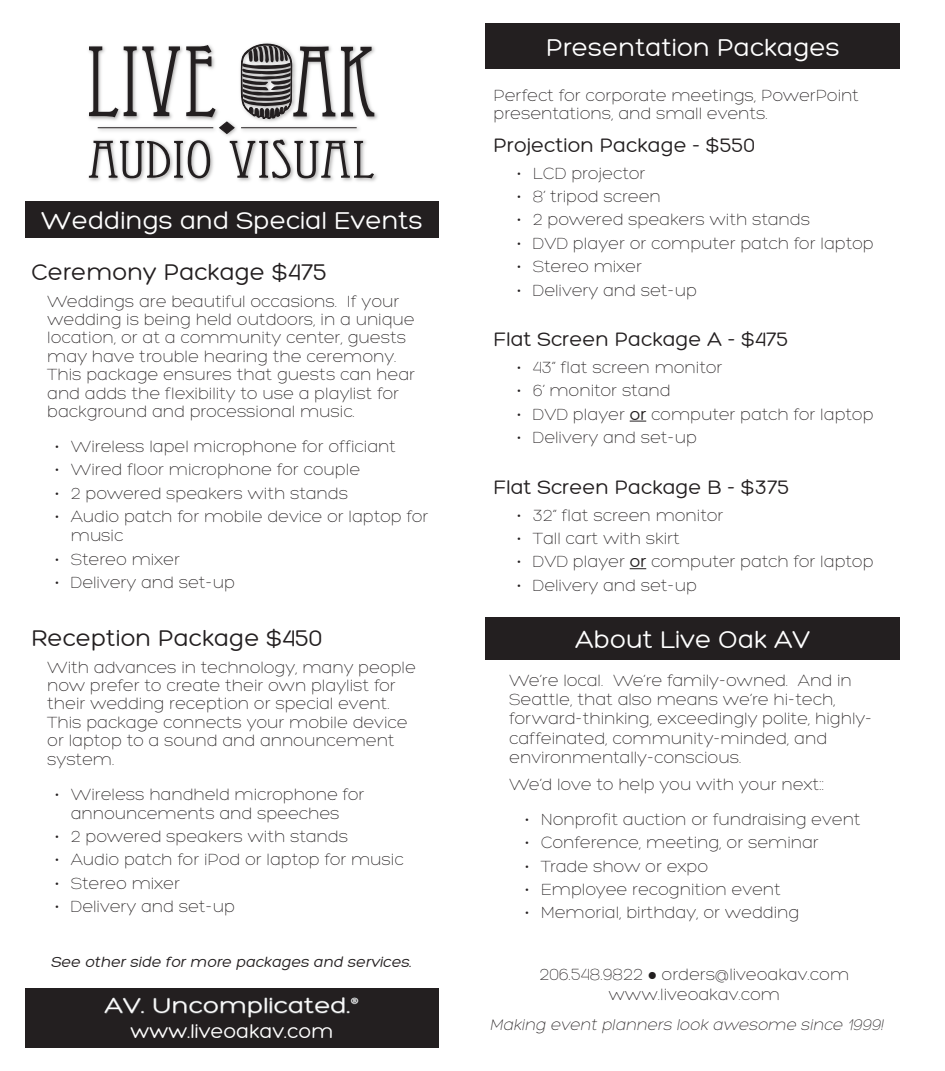
<style>
.page{position:relative;width:945px;height:1071px;background:#fff}
.page>*{position:absolute;margin:0;border:0;box-sizing:border-box;transform-origin:0 0}
.t1{font:26.25px "Hero";color:#fff}
.t2{font:24.5px "Hero";color:#231f20}
.t3{font:23.1px "Hero";color:#fff;scale:1.14 1}
.t4{font:21px "Hero";color:#231f20}
.t5{font:21px "Hero";color:#fff}
.t6{font:300 17.5px/18.4px "Hero";color:#231f20}
.t7{font:italic 300 16.62px "Hero";color:#231f20}
.t8{font:italic 15.75px "Hero";color:#231f20}
.s1{font-family:"Minion Pro"}
.s2{font-weight:400}
</style>
<div class="page">
<div style="left:25px;top:201px;width:413px;height:37px;background:#231f20"></div>
<img style="left:88px;top:46px;width:95px;height:75px">
<svg style="left:124px;top:46px;width:56px;height:70px"></svg>
<svg style="left:89px;top:46px;width:29px;height:71px"></svg>
<img style="left:335px;top:45px;width:43px;height:75px">
<svg style="left:341px;top:47px;width:33px;height:69px"></svg>
<img style="left:88px;top:139px;width:289px;height:43px">
<svg style="left:89px;top:140px;width:121px;height:38px"></svg>
<svg style="left:230px;top:140px;width:144px;height:38px"></svg>
<hr style="left:98px;top:127px;width:115px;height:1px;background:#231f20">
<img style="left:216px;top:134px;width:25px;height:6px">
<svg style="left:186px;top:43px;width:149px;height:91px"></svg>
<img style="left:237px;top:123px;width:122px;height:11px">
<hr style="left:241px;top:127px;width:116px;height:1px;background:#231f20">
<div style="left:25px;top:988px;width:413px;height:59px;background:#231f20"></div>
<svg style="left:104px;top:997px;width:41px;height:17px"></svg>
<svg style="left:153px;top:997px;width:206px;height:21px"></svg>
<svg style="left:630px;top:421px;width:16px;height:1px"></svg>
<svg style="left:630px;top:568px;width:16px;height:1px"></svg>
<div style="left:486px;top:24px;width:414px;height:45px;background:#231f20"></div>
<div style="left:486px;top:617px;width:414px;height:42px;background:#231f20"></div>
<p class="t1" style="left:41px;top:207px;width:383px">Weddings and Special Events</p>
<p class="t2" style="left:32px;top:260px;width:297px">Ceremony Package $475</p>
<p class="t6" style="left:47px;top:292px;width:369px">Weddings are beautiful occasions. If your wedding is being held outdoors, in a unique location, or at a community center, guests may have trouble hearing the ceremony.<br>This package ensures that guests can hear and adds the flexibility to use a playlist for background and processional music.</p>
<p class="t6" style="left:55px;top:437px;width:342px">• Wireless lapel microphone for officiant</p>
<p class="t6" style="left:55px;top:461px;width:307px">• Wired floor microphone for couple</p>
<p class="t6" style="left:55px;top:484px;width:294px">• 2 powered speakers with stands</p>
<p class="t6" style="left:71px;top:507px;width:359px;line-height:19.2px;text-indent:-16px">• Audio patch for mobile device or laptop for music</p>
<p class="t6" style="left:55px;top:550px;width:126px">• Stereo mixer</p>
<p class="t6" style="left:55px;top:573px;width:181px">• Delivery and set-up</p>
<p class="t2" style="left:32px;top:626px;width:292px">Reception Package $450</p>
<p class="t6" style="left:47px;top:658px;width:370px">With advances in technology, many people now prefer to create their own playlist for their wedding reception or special event.<br>This package connects your mobile device or laptop to a sound and announcement system.</p>
<p class="t6" style="left:55px;top:784px;width:311px;line-height:19.2px;text-align:center">• Wireless handheld microphone for announcements and speeches</p>
<p class="t6" style="left:55px;top:828px;width:294px">• 2 powered speakers with stands</p>
<p class="t6" style="left:55px;top:851px;width:350px">• Audio patch for iPod or laptop for music</p>
<p class="t6" style="left:55px;top:874px;width:126px">• Stereo mixer</p>
<p class="t6" style="left:55px;top:898px;width:181px">• Delivery and set-up</p>
<p class="t8" style="left:51px;top:954px;width:365px">See other side for more packages and services.</p>
<p class="t3" style="left:105px;top:994px;width:224px">AV. Uncomplicated.<span class="s1">®</span></p>
<p class="t5" style="left:130px;top:1021px;width:205px">www.liveoakav.com</p>
<p class="t1" style="left:546px;top:34px;width:295px">Presentation Packages</p>
<p class="t6" style="left:494px;top:86px;width:367px">Perfect for corporate meetings, PowerPoint presentations, and small events.</p>
<p class="t4" style="left:494px;top:134px;width:263px">Projection Package - $550</p>
<p class="t6" style="left:517px;top:164px;width:130px">• LCD projector</p>
<p class="t6" style="left:517px;top:188px;width:145px">• 8’ tripod screen</p>
<p class="t6" style="left:517px;top:211px;width:294px">• 2 powered speakers with stands</p>
<p class="t6" style="left:517px;top:234px;width:358px">• DVD player or computer patch for laptop</p>
<p class="t6" style="left:517px;top:258px;width:126px">• Stereo mixer</p>
<p class="t6" style="left:517px;top:281px;width:181px">• Delivery and set-up</p>
<p class="t4" style="left:494px;top:328px;width:297px">Flat Screen Package A - $475</p>
<p class="t6" style="left:517px;top:358px;width:207px">• 43” flat screen monitor</p>
<p class="t6" style="left:517px;top:382px;width:155px">• 6’ monitor stand</p>
<p class="t6" style="left:517px;top:405px;width:358px">• DVD player <span class="s2">or</span> computer patch for laptop</p>
<p class="t6" style="left:517px;top:429px;width:181px">• Delivery and set-up</p>
<p class="t4" style="left:494px;top:476px;width:298px">Flat Screen Package B - $375</p>
<p class="t6" style="left:517px;top:506px;width:208px">• 32” flat screen monitor</p>
<p class="t6" style="left:517px;top:529px;width:164px">• Tall cart with skirt</p>
<p class="t6" style="left:517px;top:553px;width:358px">• DVD player <span class="s2">or</span> computer patch for laptop</p>
<p class="t6" style="left:517px;top:576px;width:181px">• Delivery and set-up</p>
<p class="t1" style="left:575px;top:626px;width:237px">About Live Oak AV</p>
<p class="t6" style="left:509px;top:671px;width:365px;line-height:19.2px">We’re local. We’re family-owned. And in Seattle, that also means we’re hi-tech, forward-thinking, exceedingly polite, highly&shy;caffeinated, community-minded, and environmentally-conscious.</p>
<p class="t6" style="left:509px;top:775px;width:317px">We’d love to help you with your next::</p>
<p class="t6" style="left:525px;top:810px;width:337px">• Nonprofit auction or fundraising event</p>
<p class="t6" style="left:525px;top:834px;width:295px">• Conference, meeting, or seminar</p>
<p class="t6" style="left:525px;top:857px;width:185px">• Trade show or expo</p>
<p class="t6" style="left:525px;top:881px;width:257px">• Employee recognition event</p>
<p class="t6" style="left:525px;top:904px;width:276px">• Memorial, birthday, or wedding</p>
<p class="t6" style="left:539px;top:966px;width:311px">206.548.9822 ● orders@liveoakav.com</p>
<p class="t6" style="left:609px;top:985px;width:173px">www.liveoakav.com</p>
<p class="t7" style="left:489px;top:1016px;width:398px">Making event planners look awesome since 1999!</p>
</div>
